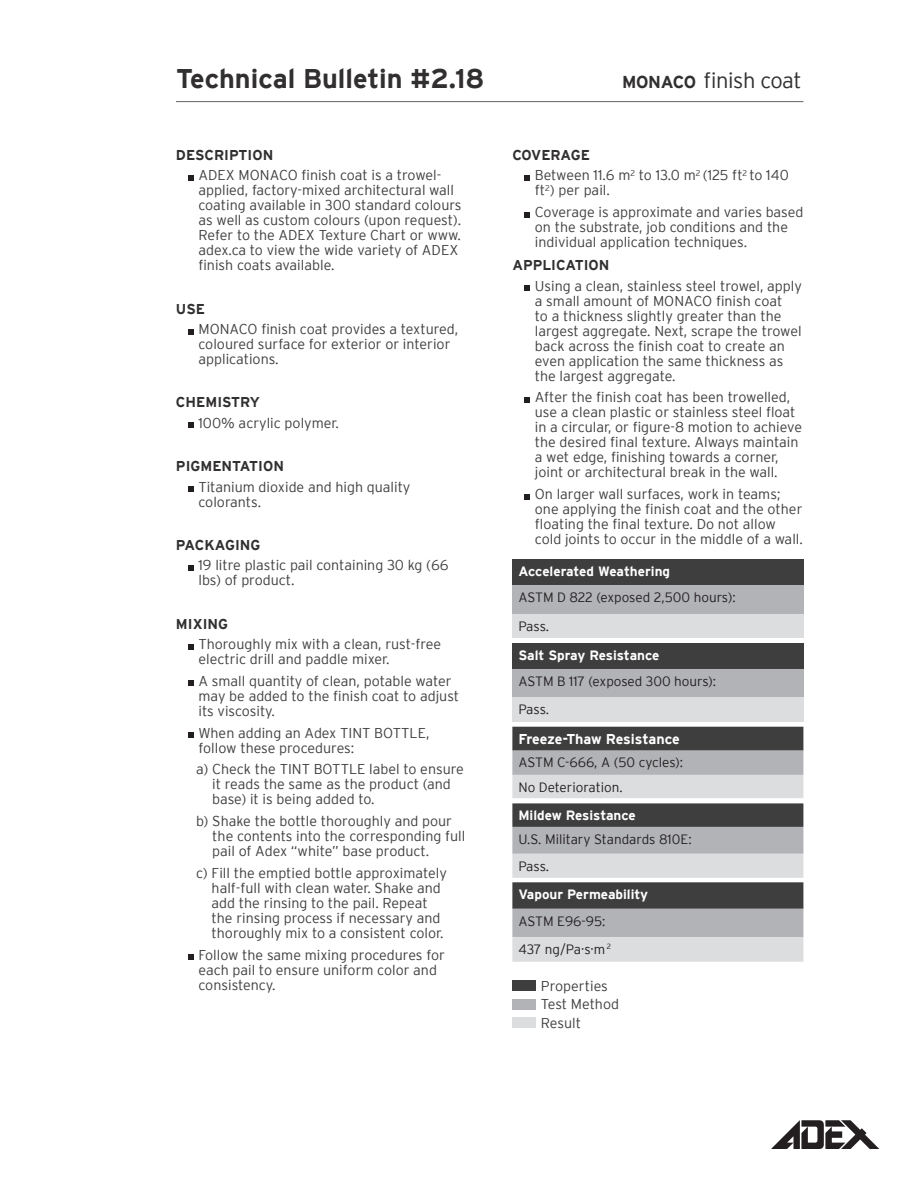
<style>
.page{position:relative;width:918px;height:1188px;background:#fff}
.page>*{position:absolute;margin:0;border:0;box-sizing:border-box;transform-origin:0 0}
.t1{font:700 27px "Interstate";color:#312f30}
.t2{font:300 21.9px "Interstate";letter-spacing:-.02em;color:#312f30}
.t3{font:300 14.25px/15px "Interstate";color:#3e3e3f}
.t4{font:700 14.25px "Interstate";color:#312f30}
.t5{font:700 14.25px "Interstate";letter-spacing:-.015em;color:#fff}
.t6{font:300 13.5px/28.3px "Interstate";color:#231f20}
.t7{font:700 13.5px "Interstate";letter-spacing:-.015em;color:#fff}
.s1{font-weight:700;font-size:17.25px}
.s2{font-weight:700;color:#312f30}
</style>
<div class="page">
<hr style="left:176px;top:101px;width:627px;height:1px;background:#636366">
<svg style="left:188px;top:175px;width:5px;height:5px"></svg>
<svg style="left:188px;top:329px;width:5px;height:5px"></svg>
<svg style="left:188px;top:423px;width:5px;height:5px"></svg>
<svg style="left:188px;top:487px;width:5px;height:5px"></svg>
<svg style="left:188px;top:565px;width:5px;height:5px"></svg>
<svg style="left:188px;top:644px;width:5px;height:5px"></svg>
<svg style="left:188px;top:681px;width:5px;height:5px"></svg>
<svg style="left:188px;top:732px;width:5px;height:5px"></svg>
<svg style="left:188px;top:954px;width:5px;height:5px"></svg>
<svg style="left:524px;top:175px;width:6px;height:5px"></svg>
<svg style="left:524px;top:212px;width:6px;height:5px"></svg>
<svg style="left:524px;top:286px;width:6px;height:5px"></svg>
<svg style="left:524px;top:397px;width:6px;height:5px"></svg>
<svg style="left:524px;top:494px;width:6px;height:5px"></svg>
<div style="left:512px;top:559px;width:291px;height:26px;background:#3e3e3f"></div>
<div style="left:512px;top:585px;width:291px;height:29px;background:#b2b3b7"></div>
<div style="left:512px;top:614px;width:291px;height:24px;background:#dcdddf"></div>
<div style="left:512px;top:643px;width:291px;height:26px;background:#3e3e3f"></div>
<div style="left:512px;top:669px;width:291px;height:29px;background:#b2b3b7"></div>
<div style="left:512px;top:698px;width:291px;height:24px;background:#dcdddf"></div>
<div style="left:512px;top:727px;width:291px;height:24px;background:#3e3e3f"></div>
<div style="left:512px;top:751px;width:291px;height:24px;background:#b2b3b7"></div>
<svg style="left:512px;top:775px;width:291px;height:187px;background:#a7a8aa"></svg>
<div style="left:512px;top:980px;width:24px;height:11px;background:#3e3e3f"></div>
<div style="left:512px;top:999px;width:24px;height:10px;background:#b2b3b7"></div>
<div style="left:512px;top:1017px;width:24px;height:11px;background:#dcdddf"></div>
<svg style="left:771px;top:1120px;width:108px;height:29px"></svg>
<h1 class="t1" style="left:176px;top:64px;width:310px">Technical Bulletin #2.18</h1>
<h2 class="t2" style="left:622px;top:68px;width:181px"><span class="s1">monaco</span> finish coat</h2>
<p class="t4" style="left:176px;top:147px;width:99px">Description</p>
<p class="t3" style="left:198px;top:168px;width:265px">ADEX MONACO finish coat is a trowel&shy;applied, factory-mixed architectural wall coating available in 300 standard colours as well as custom colours (upon request).<br>Refer to the ADEX Texture Chart or www. adex.ca to view the wide variety of ADEX finish coats available.</p>
<p class="t4" style="left:176px;top:301px;width:31px">Use</p>
<p class="t3" style="left:198px;top:322px;width:261px">MONACO finish coat provides a textured, coloured surface for exterior or interior applications.</p>
<p class="t4" style="left:176px;top:394px;width:86px">Chemistry</p>
<p class="t3" style="left:198px;top:415px;width:142px">100% acrylic polymer.</p>
<p class="t4" style="left:176px;top:458px;width:110px">Pigmentation</p>
<p class="t3" style="left:198px;top:479px;width:213px">Titanium dioxide and high quality colorants.</p>
<p class="t4" style="left:176px;top:537px;width:86px">Packaging</p>
<p class="t3" style="left:198px;top:558px;width:252px">19 litre plastic pail containing 30 kg (66 lbs) of product.</p>
<p class="t4" style="left:176px;top:616px;width:54px">M ixing</p>
<p class="t3" style="left:198px;top:637px;width:244px">Thoroughly mix with a clean, rust-free electric drill and paddle mixer.</p>
<p class="t3" style="left:198px;top:673px;width:262px">A small quantity of clean, potable water may be added to the finish coat to adjust its viscosity.</p>
<p class="t3" style="left:198px;top:725px;width:233px">When adding an Adex TINT BOTTLE, follow these procedures:</p>
<p class="t3" style="left:212px;top:762px;width:253px;text-indent:-16px">a) Check the TINT BOTTLE label to ensure it reads the same as the product (and base) it is being added to.</p>
<p class="t3" style="left:212px;top:814px;width:255px;text-indent:-16px">b) Shake the bottle thoroughly and pour the contents into the corresponding full pail of Adex “white” base product.</p>
<p class="t3" style="left:212px;top:865px;width:237px;text-indent:-15px">c) Fill the emptied bottle approximately half-full with clean water. Shake and add the rinsing to the pail. Repeat the rinsing process if necessary and thoroughly mix to a consistent color.</p>
<p class="t3" style="left:198px;top:947px;width:248px">Follow the same mixing procedures for each pail to ensure uniform color and consistency.</p>
<p class="t3" style="left:535px;top:144px;width:255px;line-height:20.5px;text-indent:-23px"><span class="s2">Coverage<br></span>Between 11.6 m<sup>2</sup> to 13.0 m<sup>2</sup> (125 ft<sup>2</sup> to 140</p>
<p class="t3" style="left:535px;top:179px;width:270px;line-height:21.8px">ft<sup>2</sup>) per pail.<br>Coverage is approximate and varies based</p>
<p class="t3" style="left:535px;top:220px;width:255px">on the substrate, job conditions and the individual application techniques.</p>
<p class="t4" style="left:512px;top:257px;width:99px">Application</p>
<p class="t3" style="left:535px;top:278px;width:269px">Using a clean, stainless steel trowel, apply a small amount of MONACO finish coat<br>to a thickness slightly greater than the largest aggregate. Next, scrape the trowel back across the finish coat to create an even application the same thickness as the largest aggregate.</p>
<p class="t3" style="left:535px;top:390px;width:269px">After the finish coat has been trowelled, use a clean plastic or stainless steel float in a circular, or figure-8 motion to achieve the desired final texture. Always maintain a wet edge, finishing towards a corner, joint or architectural break in the wall.</p>
<p class="t3" style="left:535px;top:487px;width:270px">On larger wall surfaces, work in teams; one applying the finish coat and the other floating the final texture. Do not allow cold joints to occur in the middle of a wall.</p>
<p class="t7" style="left:518px;top:563px;width:153px">Accelerated Weathering</p>
<p class="t6" style="left:518px;top:583px;width:219px">ASTM D 822 (exposed 2,500 hours):<br>Pass.</p>
<p class="t7" style="left:518px;top:647px;width:143px">Salt Spray Resistance</p>
<p class="t6" style="left:518px;top:667px;width:199px">ASTM B 117 (exposed 300 hours):<br>Pass.</p>
<p class="t5" style="left:518px;top:731px;width:163px">Freeze-Thaw Resistance</p>
<p class="t6" style="left:518px;top:750px;width:166px;line-height:24.3px">ASTM C-666, A (50 cycles):<br>No Deterioration.</p>
<p class="t7" style="left:518px;top:808px;width:119px">M ildew Resistance</p>
<p class="t6" style="left:518px;top:825px;width:175px;line-height:26.8px">U.S. Military Standards 810E:<br>Pass.</p>
<p class="t7" style="left:518px;top:887px;width:131px">Vapour Permeability</p>
<p class="t6" style="left:518px;top:907px;width:94px">ASTM E96-95:<br>437 ng/Pa·s·m <sup>2</sup></p>
<p class="t3" style="left:541px;top:977px;width:80px;line-height:18.5px">Properties<br>Test Method<br>Result</p>
</div>
